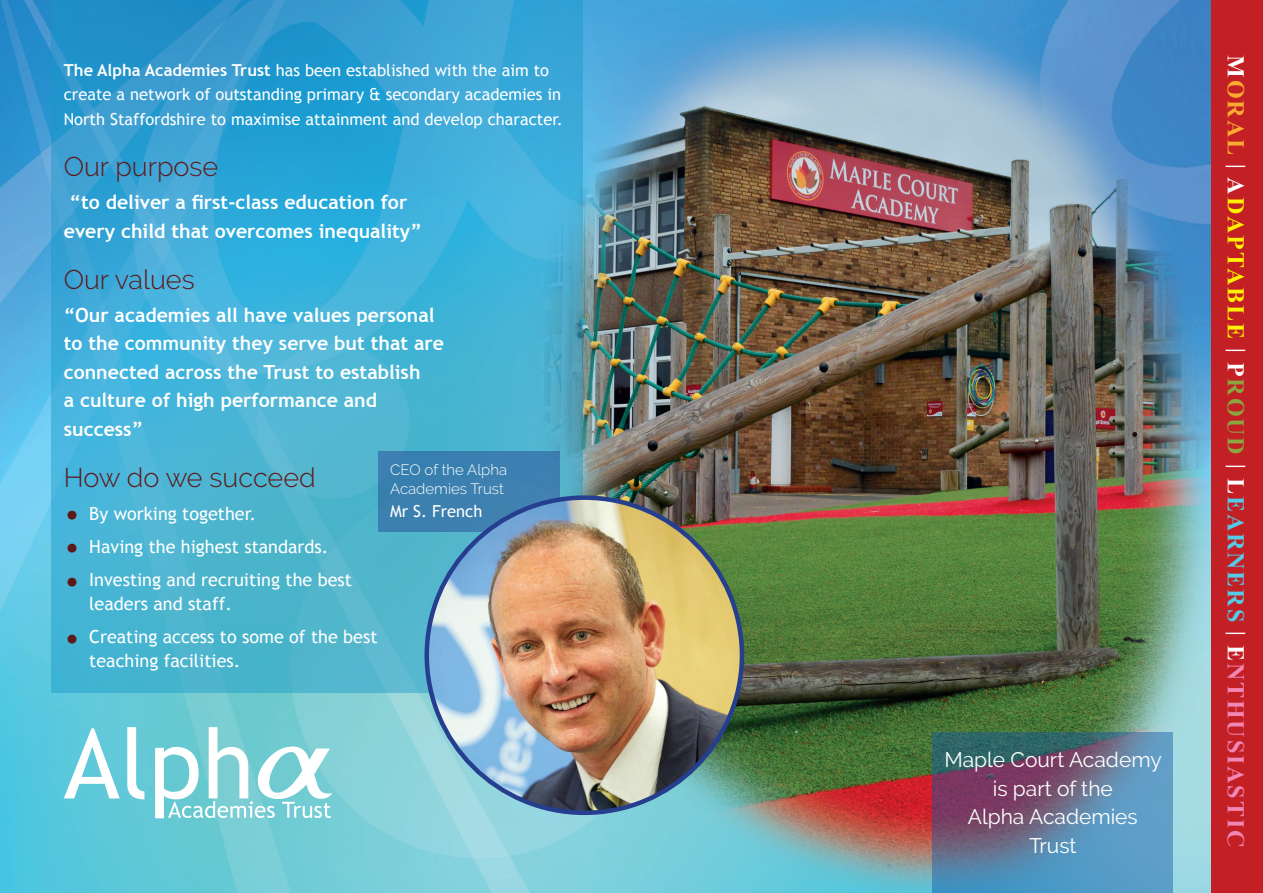
<style>
.page{position:relative;width:1263px;height:893px;background:#fff}
.page>*{position:absolute;margin:0;border:0;box-sizing:border-box;transform-origin:0 0}
.t1{font:300 27px "Raleway";color:#5d181a}
.t2{font:700 24px "Times New Roman";letter-spacing:.08em;color:#f287b6}
.t3{font:21px "Raleway";color:#fff}
.t4{font:700 19.5px "Trebuchet MS";color:#fff}
.t5{font:18px "Trebuchet MS";color:#fff}
.t6{font:16.5px "Trebuchet MS";color:#fff}
.t7{font:300 15px/19.5px "Raleway";color:#fff}
.s1{font-weight:700}
.s2{font-size:31.5px;color:#5d181a}
.s3{color:#fff}
.s4{color:#faac30}
.s5{font-size:21.6px;color:#fff}
.s6{color:#fff101}
.s7{color:#8ba63e}
.s8{color:#55cae9}
</style>
<div class="page">
<img style="left:0;top:0;width:1212px;height:893px">
<svg style="left:51px;top:0;width:532px;height:693px"></svg>
<svg style="left:64px;top:728px;width:56px;height:70px"></svg>
<svg style="left:127px;top:727px;width:17px;height:72px"></svg>
<svg style="left:155px;top:727px;width:177px;height:91px"></svg>
<div style="left:1212px;top:0;width:51px;height:893px;background:#c32025"></div>
<svg style="left:933px;top:732px;width:240px;height:161px"></svg>
<div style="left:379px;top:451px;width:181px;height:80px;background:#3c80b0"></div>
<img style="left:427px;top:498px;width:315px;height:315px;border-radius:158px">
<p class="t6" style="left:64px;top:60px;width:487px"><span class="s1">The Alpha Academies Trust</span> has been established with the aim to</p>
<p class="t6" style="left:64px;top:84px;width:499px">create a network of outstanding primary &amp; secondary academies in</p>
<p class="t6" style="left:64px;top:110px;width:500px">North Staffordshire to maximise attainment and develop character.</p>
<p class="t1" style="left:64px;top:151px;width:156px">Our purpose</p>
<p class="t4" style="left:70px;top:190px;width:339px">“to deliver a first-class education for</p>
<p class="t4" style="left:64px;top:219px;width:359px">every child that overcomes inequality”</p>
<p class="t1" style="left:64px;top:264px;width:132px">Our values</p>
<p class="t4" style="left:64px;top:303px;width:372px">“Our academies all have values personal</p>
<p class="t4" style="left:64px;top:331px;width:382px">to the community they serve but that are</p>
<p class="t4" style="left:64px;top:360px;width:358px">connected across the Trust to establish</p>
<p class="t4" style="left:64px;top:388px;width:315px">a culture of high performance and</p>
<p class="t4" style="left:64px;top:417px;width:81px">success”</p>
<p class="t1" style="left:64px;top:462px;width:253px">How do we succeed</p>
<p class="t5" style="left:64px;top:503px;width:194px"><span class="s2">•</span> By working together.</p>
<p class="t5" style="left:64px;top:536px;width:266px"><span class="s2">•</span> Having the highest standards.</p>
<p class="t5" style="left:64px;top:569px;width:290px"><span class="s2">•</span> Investing and recruiting the best</p>
<p class="t5" style="left:89px;top:593px;width:144px">leaders and staff.</p>
<p class="t5" style="left:64px;top:626px;width:315px"><span class="s2">•</span> Creating access to some of the best</p>
<p class="t5" style="left:89px;top:650px;width:153px">teaching facilities.</p>
<p class="t7" style="left:390px;top:460px;width:118px">CEO of the Alpha<br>Academies Trust</p>
<p class="t6" style="left:390px;top:501px;width:94px">Mr S. French</p>
<p class="t3" style="left:944px;top:747px;width:219px">Maple Court Academy</p>
<p class="t3" style="left:993px;top:776px;width:122px">is part of the</p>
<p class="t3" style="left:968px;top:804px;width:171px">Alpha Academies</p>
<p class="t3" style="left:1029px;top:833px;width:49px">Trust</p>
<p class="t2" style="left:1252px;top:55px;width:793px;rotate:90deg"><span class="s3">M</span><span class="s4">ORAL</span> <span class="s5">|</span> <span class="s3">A</span><span class="s6">DAPTABLE</span> <span class="s5">|</span> <span class="s3">P</span><span class="s7">ROUD</span> <span class="s5">|</span> <span class="s3">L</span><span class="s8">EARNERS</span> <span class="s5">|</span> <span class="s3">E</span>NTHUSIASTIC</p>
</div>
